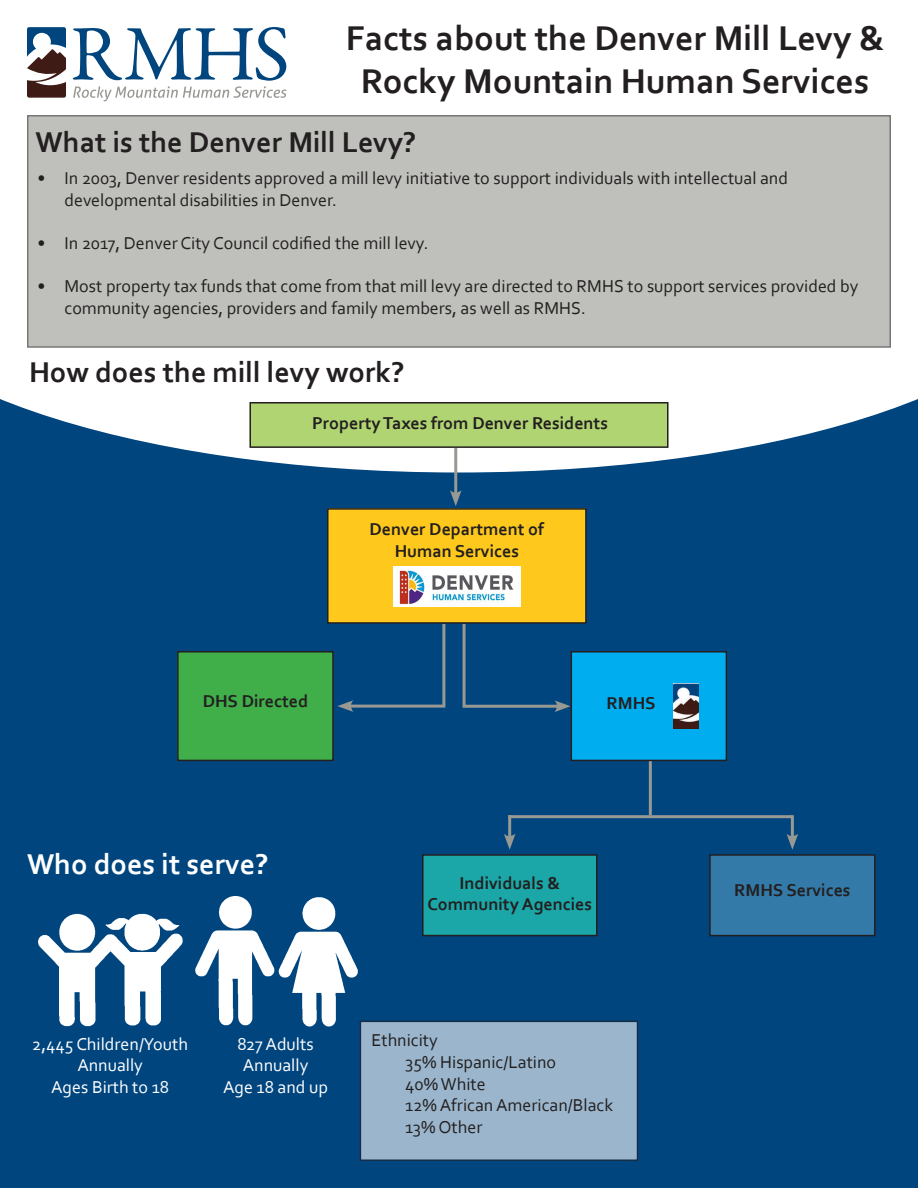
<style>
.page{position:relative;width:918px;height:1188px;background:#fff}
.page>*{position:absolute;margin:0;border:0;box-sizing:border-box;transform-origin:0 0}
.t1{font:700 36px/43.2px "Corbel";color:#231f20;text-align:center}
.t2{font:700 30px "Corbel";color:#231f20}
.t3{font:700 30px "Corbel";color:#fff}
.t4{font:18px/21.6px "Corbel";color:#231f20}
.t5{font:700 18px/21.6px "Corbel";color:#231f20;text-align:center}
.t6{font:18px/21.6px "Corbel";color:#fff;text-align:center}
</style>
<div class="page">
<div style="left:0;top:472px;width:918px;height:716px;background:#01457f"></div>
<svg style="left:0;top:78px;width:918px;height:394px"></svg>
<svg style="left:73px;top:27px;width:214px;height:74px"></svg>
<svg style="left:27px;top:27px;width:39px;height:71px"></svg>
<div style="left:28px;top:116px;width:862px;height:231px;background:#bfc0bc"></div>
<img style="left:32px;top:907px;width:156px;height:125px">
<img style="left:193px;top:888px;width:167px;height:144px">
<div style="left:360px;top:1021px;width:278px;height:139px;background:#9bb6cc"></div>
<div style="left:360px;top:1021px;width:278px;height:140px;border:2px solid #231f20"></div>
<hr style="left:442px;top:624px;width:3px;height:81px;background:#989993">
<hr style="left:348px;top:705px;width:97px;height:3px;background:#989993">
<svg style="left:337px;top:700px;width:16px;height:12px"></svg>
<hr style="left:463px;top:624px;width:3px;height:81px;background:#989993">
<hr style="left:463px;top:705px;width:97px;height:3px;background:#989993">
<svg style="left:554px;top:700px;width:17px;height:12px"></svg>
<div style="left:328px;top:509px;width:258px;height:114px;background:#fec91c"></div>
<div style="left:327px;top:508px;width:260px;height:116px;border:2px solid #231f20"></div>
<img style="left:394px;top:566px;width:126px;height:41px">
<div style="left:178px;top:652px;width:155px;height:108px;background:#40ae49"></div>
<div style="left:177px;top:651px;width:157px;height:110px;border:2px solid #231f20"></div>
<div style="left:571px;top:652px;width:155px;height:108px;background:#00aeef"></div>
<div style="left:571px;top:651px;width:156px;height:110px;border:2px solid #231f20"></div>
<hr style="left:649px;top:761px;width:3px;height:54px;background:#989993">
<hr style="left:508px;top:815px;width:284px;height:3px;background:#989993">
<hr style="left:508px;top:815px;width:3px;height:24px;background:#989993">
<svg style="left:504px;top:834px;width:12px;height:16px"></svg>
<hr style="left:791px;top:815px;width:3px;height:24px;background:#989993">
<svg style="left:787px;top:834px;width:11px;height:16px"></svg>
<div style="left:423px;top:855px;width:174px;height:81px;background:#1ba7a7"></div>
<div style="left:422px;top:854px;width:176px;height:82px;border:2px solid #231f20"></div>
<div style="left:710px;top:855px;width:165px;height:81px;background:#337aa8"></div>
<div style="left:709px;top:854px;width:167px;height:82px;border:2px solid #231f20"></div>
<img style="left:674px;top:683px;width:25px;height:46px">
<div style="left:250px;top:403px;width:418px;height:44px;background:#afd471"></div>
<div style="left:249px;top:402px;width:420px;height:46px;border:2px solid #231f20"></div>
<hr style="left:454px;top:448px;width:3px;height:48px;background:#989993">
<svg style="left:450px;top:490px;width:12px;height:16px"></svg>
<p class="t1" style="left:346px;top:15px;width:540px">Facts about the Denver Mill Levy &amp;<br>Rocky Mountain Human Services</p>
<p class="t2" style="left:36px;top:124px;width:382px">What is the Denver Mill Levy?</p>
<p class="t4" style="left:64px;top:167px;width:725px;text-indent:-27px">• In 2003, Denver residents approved a mill levy initiative to support individuals with intellectual and developmental disabilities in Denver.</p>
<p class="t4" style="left:38px;top:232px;width:392px">• In 2017, Denver City Council codified the mill levy.</p>
<p class="t4" style="left:64px;top:275px;width:795px;text-indent:-27px">• Most property tax funds that come from that mill levy are directed to RMHS to support services provided by community agencies, providers and family members, as well as RMHS.</p>
<p class="t2" style="left:29px;top:354px;width:377px">How does the mill levy work?</p>
<p class="t5" style="left:312px;top:411px;width:297px">Property Taxes from Denver Residents</p>
<p class="t5" style="left:370px;top:518px;width:176px">Denver Department of<br>Human Services</p>
<p class="t5" style="left:203px;top:690px;width:107px">DHS Directed</p>
<p class="t5" style="left:607px;top:692px;width:51px">RMHS</p>
<p class="t3" style="left:27px;top:846px;width:243px">Who does it serve?</p>
<p class="t5" style="left:427px;top:872px;width:166px">Individuals &amp;<br>Community Agencies</p>
<p class="t5" style="left:734px;top:879px;width:118px">RMHS Services</p>
<p class="t6" style="left:32px;top:1032px;width:157px">2,445 Children/Youth<br>Annually</p>
<p class="t6" style="left:51px;top:1076px;width:119px">Ages Birth to 18</p>
<p class="t6" style="left:237px;top:1032px;width:78px">827 Adults</p>
<p class="t6" style="left:243px;top:1054px;width:67px">Annually</p>
<p class="t6" style="left:223px;top:1076px;width:106px">Age 18 and up</p>
<p class="t4" style="left:372px;top:1029px;width:68px">Ethnicity</p>
<p class="t4" style="left:405px;top:1051px;width:152px">35% Hispanic/Latino</p>
<p class="t4" style="left:405px;top:1072px;width:82px">40% White</p>
<p class="t4" style="left:405px;top:1094px;width:209px">12% African American/Black</p>
<p class="t4" style="left:405px;top:1116px;width:79px">13% Other</p>
</div>
